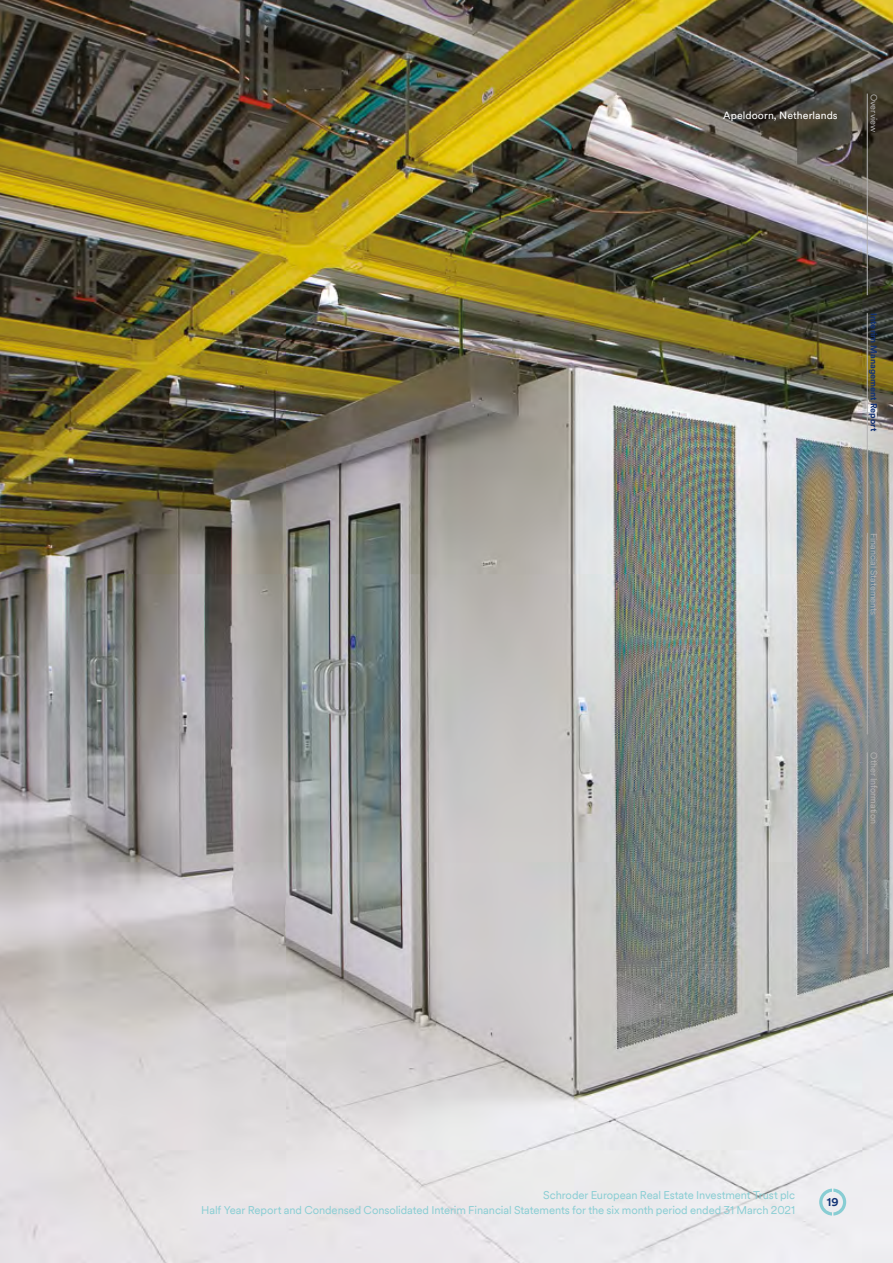
<style>
.page{position:relative;width:893px;height:1263px;background:#fff}
.page>*{position:absolute;margin:0;border:0;box-sizing:border-box;transform-origin:0 0}
.t1{font:11.25px/15px "Schroders Circular TT";letter-spacing:-.01em;color:#88cdd3;text-align:right}
.t2{font:700 11.25px "Schroders Circular TT";color:#123274}
.t3{font:10.5px "Schroders Circular TT";letter-spacing:.005em;color:#fff}
.t4{font:9px "Schroders Circular TT";color:#b5b4b4}
.t5{font:700 9px "Schroders Circular TT";color:#123274}
</style>
<div class="page">
<img style="left:0;top:0;width:893px;height:1263px">
<svg style="left:819px;top:1188px;width:27px;height:27px"></svg>
<hr style="left:867px;top:94px;width:1px;height:201px;background:#b3b2b2">
<hr style="left:867px;top:313px;width:1px;height:202px;background:#b3b2b2">
<hr style="left:867px;top:533px;width:1px;height:201px;background:#b3b2b2">
<hr style="left:867px;top:752px;width:1px;height:202px;background:#b3b2b2">
<p class="t3" style="left:723px;top:108px;width:116px">Apeldoorn, Netherlands</p>
<p class="t4" style="left:880px;top:94px;width:40px;rotate:90deg">Overview</p>
<p class="t5" style="left:880px;top:313px;width:119px;rotate:90deg">Interim Management Report</p>
<p class="t4" style="left:880px;top:533px;width:84px;rotate:90deg">Financial Statements</p>
<p class="t4" style="left:880px;top:752px;width:73px;rotate:90deg">Other Information</p>
<p class="t1" style="left:201px;top:1187px;width:596px">Schroder European Real Estate Investment Trust plc<br>Half Year Report and Condensed Consolidated Interim Financial Statements for the six month period ended 31 March 2021</p>
<p class="t2" style="left:827px;top:1194px;width:13px">19</p>
</div>
